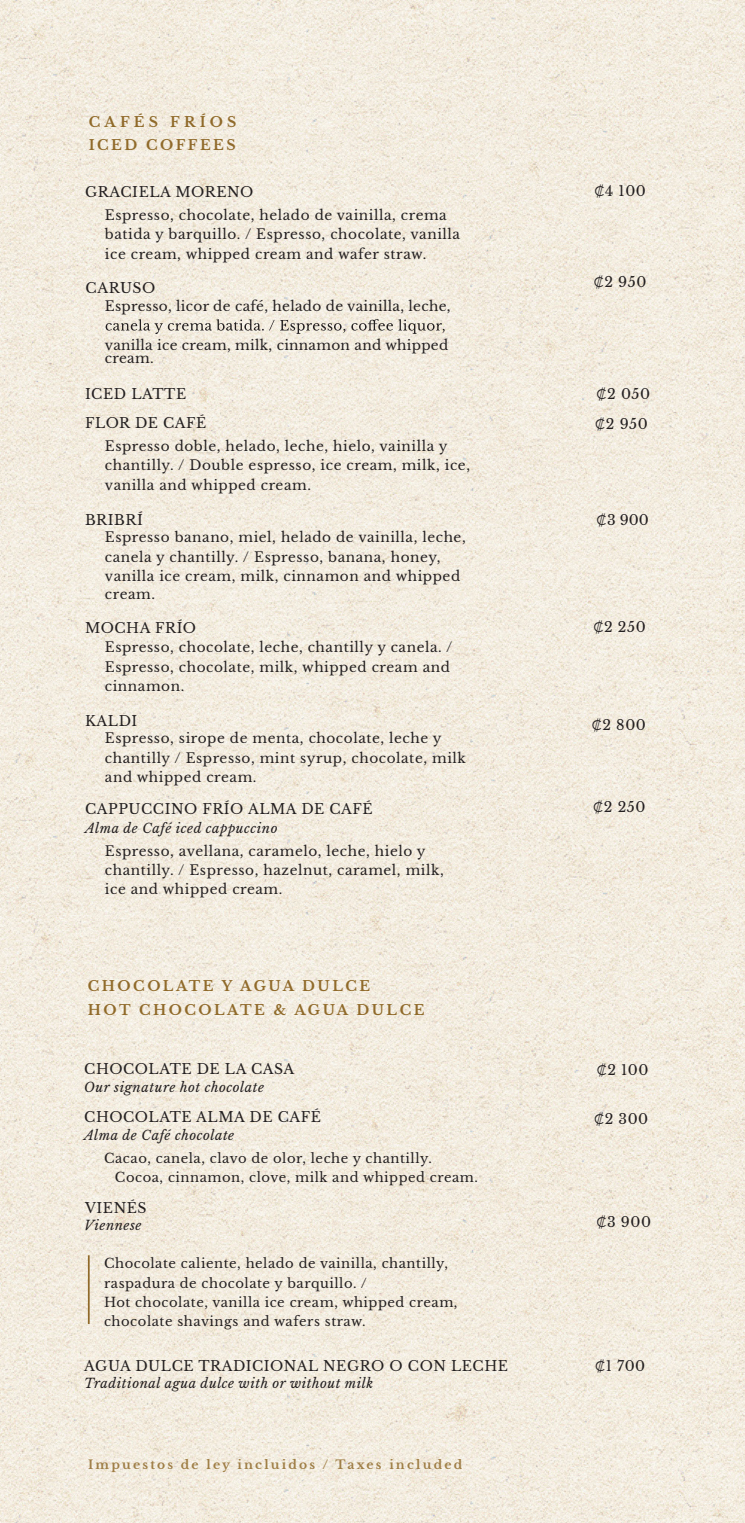
<style>
.page{position:relative;width:745px;height:1523px;background:#fff}
.page>*{position:absolute;margin:0;border:0;box-sizing:border-box;transform-origin:0 0}
.t1{font:14px/29.8px "Libre Baskerville";letter-spacing:.04em;color:#231f20}
.t2{font:700 14px/23.1px "Libre Baskerville";letter-spacing:.18em;color:#906a2a}
.t3{font:13.65px/19.2px "Libre Baskerville";letter-spacing:.04em;color:#231f20}
.t4{font:13.65px/13.7px "Libre Baskerville";letter-spacing:.02em;color:#231f20}
.t5{font:13.12px/19.2px "Libre Baskerville";letter-spacing:.04em;color:#231f20}
.t6{font:italic 13.12px "Libre Baskerville";letter-spacing:.04em;color:#231f20}
.t7{font:700 12.25px "Libre Baskerville";letter-spacing:.18em;color:#906a2a}
.s1{font-family:"Montserrat"}
</style>
<div class="page">
<img style="left:0;top:0;width:744px;height:1523px">
<svg style="left:105px;top:319px;width:339px;height:15px;background:#d0cabf"></svg>
<hr style="left:88px;top:1255px;width:2px;height:69px;background:#906a2a">
<p class="t2" style="left:89px;top:110px;width:149px">CAFÉS FRÍOS<br>ICED COFFEES</p>
<p class="t1" style="left:85px;top:178px;width:170px">GRACIELA MORENO</p>
<p class="t3" style="left:105px;top:206px;width:356px">Espresso, chocolate, helado de vainilla, crema batida y barquillo. / Espresso, chocolate, vanilla ice cream, whipped cream and wafer straw.</p>
<p class="t1" style="left:85px;top:273px;width:71px">CARUSO</p>
<p class="t4" style="left:105px;top:300px;width:347px">Espresso, licor de café, helado de vainilla, leche,</p>
<p class="t4" style="left:105px;top:338px;width:344px">vanilla ice cream, milk, cinnamon and whipped cream.</p>
<p class="t1" style="left:85px;top:379px;width:123px">ICED LATTE<br>FLOR DE CAFÉ</p>
<p class="t3" style="left:105px;top:437px;width:366px">Espresso doble, helado, leche, hielo, vainilla y chantilly. / Double espresso, ice cream, milk, ice, vanilla and whipped cream.</p>
<p class="t1" style="left:85px;top:505px;width:59px">BRIBRÍ</p>
<p class="t3" style="left:105px;top:528px;width:362px">Espresso banano, miel, helado de vainilla, leche, canela y chantilly. / Espresso, banana, honey, vanilla ice cream, milk, cinnamon and whipped</p>
<p class="t3" style="left:105px;top:584px;width:52px">cream.</p>
<p class="t1" style="left:85px;top:613px;width:113px">MOCHA FRÍO</p>
<p class="t3" style="left:105px;top:638px;width:349px">Espresso, chocolate, leche, chantilly y canela. /<br>Espresso, chocolate, milk, whipped cream and cinnamon.</p>
<p class="t1" style="left:85px;top:706px;width:54px">KALDI</p>
<p class="t3" style="left:105px;top:729px;width:362px">Espresso, sirope de menta, chocolate, leche y chantilly / Espresso, mint syrup, chocolate, milk and whipped cream.</p>
<p class="t1" style="left:85px;top:794px;width:289px">CAPPUCCINO FRÍO ALMA DE CAFÉ</p>
<p class="t6" style="left:85px;top:820px;width:194px">Alma de Café iced cappuccino</p>
<p class="t3" style="left:105px;top:841px;width:340px">Espresso, avellana, caramelo, leche, hielo y chantilly. / Espresso, hazelnut, caramel, milk, ice and whipped cream.</p>
<p class="t2" style="left:88px;top:975px;width:338px">CHOCOLATE Y AGUA DULCE<br>HOT CHOCOLATE &amp; AGUA DULCE</p>
<p class="t1" style="left:84px;top:1054px;width:211px">CHOCOLATE DE LA CASA</p>
<p class="t6" style="left:84px;top:1079px;width:181px">Our signature hot chocolate</p>
<p class="t1" style="left:84px;top:1102px;width:238px">CHOCOLATE ALMA DE CAFÉ</p>
<p class="t6" style="left:84px;top:1127px;width:151px">Alma de Café chocolate</p>
<p class="t5" style="left:115px;top:1149px;width:364px;text-indent:-11px">Cacao, canela, clavo de olor, leche y chantilly.<br>Cocoa, cinnamon, clove, milk and whipped cream.</p>
<p class="t1" style="left:85px;top:1193px;width:63px">VIENÉS</p>
<p class="t6" style="left:84px;top:1217px;width:59px">Viennese</p>
<p class="t5" style="left:104px;top:1254px;width:355px">Chocolate caliente, helado de vainilla, chantilly, raspadura de chocolate y barquillo. /<br>Hot chocolate, vanilla ice cream, whipped cream, chocolate shavings and wafers straw.</p>
<p class="t1" style="left:84px;top:1351px;width:425px">AGUA DULCE TRADICIONAL NEGRO O CON LECHE</p>
<p class="t6" style="left:84px;top:1375px;width:290px">Traditional agua dulce with or without milk</p>
<p class="t7" style="left:88px;top:1457px;width:375px">Impuestos de ley incluidos / Taxes included</p>
<p class="t1" style="left:594px;top:176px;width:53px"><span class="s1">₡</span>4 100</p>
<p class="t1" style="left:593px;top:267px;width:54px"><span class="s1">₡</span>2 950</p>
<p class="t1" style="left:595px;top:379px;width:56px"><span class="s1">₡</span>2 050 <span class="s1">₡</span>2 950</p>
<p class="t1" style="left:596px;top:505px;width:54px"><span class="s1">₡</span>3 900</p>
<p class="t1" style="left:593px;top:612px;width:54px"><span class="s1">₡</span>2 250</p>
<p class="t1" style="left:591px;top:710px;width:55px"><span class="s1">₡</span>2 800</p>
<p class="t1" style="left:593px;top:792px;width:54px"><span class="s1">₡</span>2 250</p>
<p class="t1" style="left:596px;top:1055px;width:53px"><span class="s1">₡</span>2 100</p>
<p class="t1" style="left:593px;top:1104px;width:56px"><span class="s1">₡</span>2 300</p>
<p class="t1" style="left:596px;top:1207px;width:56px"><span class="s1">₡</span>3 900</p>
<p class="t1" style="left:594px;top:1351px;width:52px"><span class="s1">₡</span>1 700</p>
</div>
